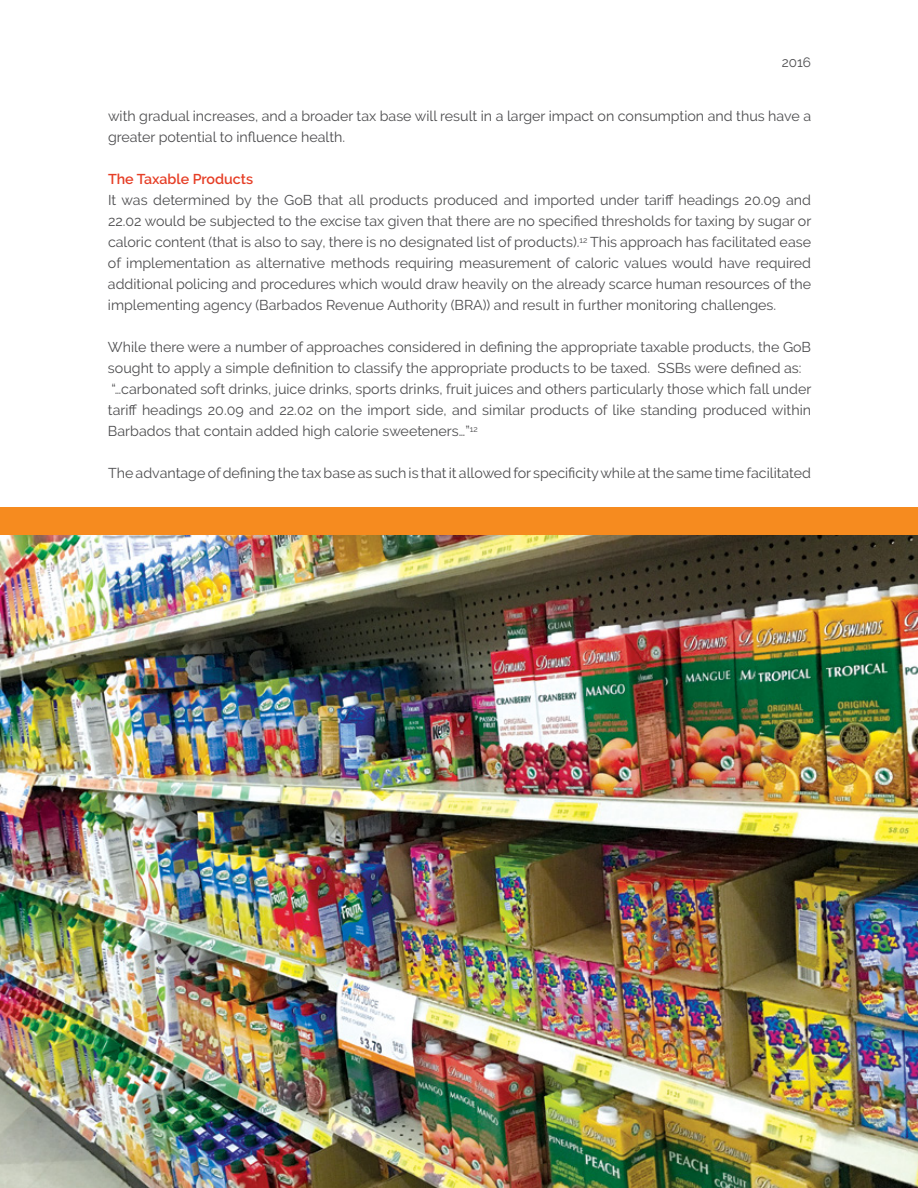
<style>
.page{position:relative;width:918px;height:1188px;background:#fff}
.page>*{position:absolute;margin:0;border:0;box-sizing:border-box;transform-origin:0 0}
.t1{font:14.25px/21px "Raleway";color:#4d4d4f}
.t2{font:600 14.25px "Raleway";color:#e63e26}
.t3{font:13.5px "Raleway";color:#4d4d4f}
</style>
<div class="page">
<div style="left:0;top:507px;width:918px;height:29px;background:#f68b1f"></div>
<img style="left:0;top:536px;width:918px;height:652px">
<p class="t3" style="left:782px;top:54px;width:31px">2016</p>
<p class="t1" style="left:108px;top:106px;width:705px">with gradual increases, and a broader tax base will result in a larger impact on consumption and thus have a greater potential to influence health.</p>
<p class="t2" style="left:108px;top:171px;width:147px">The Taxable Products</p>
<p class="t1" style="left:108px;top:190px;width:705px;text-align:justify">It was determined by the GoB that all products produced and imported under tariff headings 20.09 and 22.02 would be subjected to the excise tax given that there are no specified thresholds for taxing by sugar or caloric content (that is also to say, there is no designated list of products).<sup>12</sup> This approach has facilitated ease of implementation as alternative methods requiring measurement of caloric values would have required additional policing and procedures which would draw heavily on the already scarce human resources of the implementing agency (Barbados Revenue Authority (BRA)) and result in further monitoring challenges.</p>
<p class="t1" style="left:108px;top:337px;width:705px">While there were a number of approaches considered in defining the appropriate taxable products, the GoB sought to apply a simple definition to classify the appropriate products to be taxed. SSBs were defined as: “…carbonated soft drinks, juice drinks, sports drinks, fruit juices and others particularly those which fall under tariff headings 20.09 and 22.02 on the import side, and similar products of like standing produced within Barbados that contain added high calorie sweeteners…”<sup>12</sup></p>
<p class="t1" style="left:108px;top:463px;width:705px">The advantage of defining the tax base as such is that it allowed for specificity while at the same time facilitated</p>
</div>
